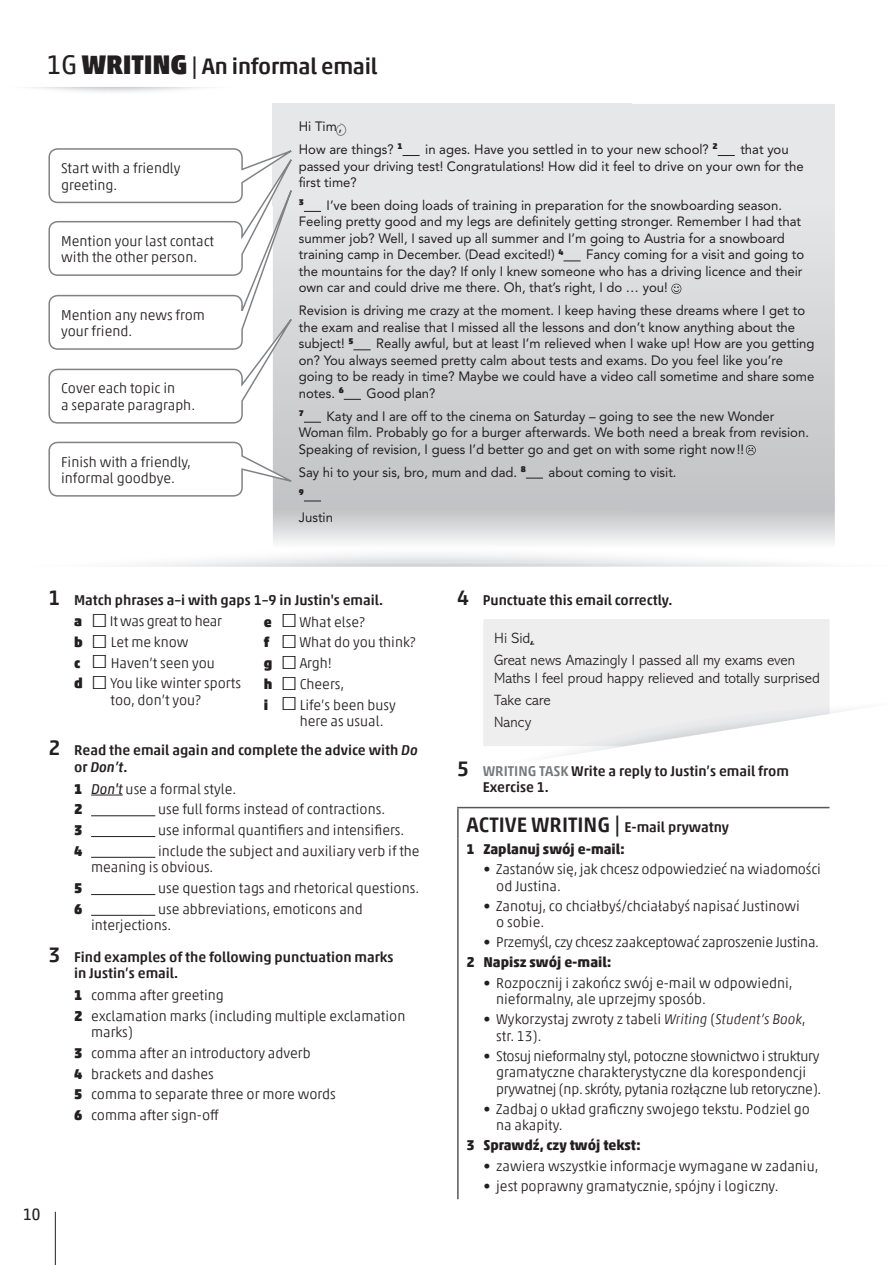
<style>
.page{position:relative;width:889px;height:1265px;background:#fff}
.page>*{position:absolute;margin:0;border:0;box-sizing:border-box;transform-origin:0 0}
.t1{font:500 22.5px "Akko Pro";letter-spacing:-.01em;color:#231f20}
.t2{font:500 21px "Akko Pro";color:#231f20}
.t3{font:16.5px "Akko Pro";color:#231f20}
.t4{font:300 15px/22.2px "Abadi MT Std";color:#231f20}
.t5{font:300 14.25px/16.5px "Akko Pro";color:#231f20}
.t6{font:300 14.25px/16.5px "Akko Pro";letter-spacing:-.02em;color:#231f20}
.t7{font:500 14.25px/16.5px "Akko Pro";color:#231f20}
.t8{font:700 14.25px "Akko Pro";color:#231f20}
.t9{font:900 14.25px "Akko Pro";color:#231f20}
.t10{font:13.5px/16.5px "Avenir LT Pro";color:#231f20}
.t11{font:900 8.25px "Akko Pro";color:#231f20;scale:1.05 1}
.s1{font-weight:400;font-size:27px}
.s2{font-weight:900;font-size:27px}
.s3{font-weight:500;font-size:21px}
.s4{font-weight:500}
.s5{font-weight:900}
.s6{font-family:"Verdana";font-weight:400;font-size:27.75px}
.s7{font-size:21px}
.s8{font-style:italic}
.s9{font-weight:400;font-style:italic}
.s10{font-family:"Akko Pro";font-weight:400;font-style:italic;font-size:14.25px}
.s11{color:#76787b}
.s12{font-size:14.25px}
</style>
<div class="page">
<img style="left:273px;top:104px;width:356px;height:439px">
<img style="left:629px;top:104px;width:205px;height:439px">
<hr style="left:91px;top:795px;width:32px;height:1px;background:#231f20">
<hr style="left:91px;top:815px;width:64px;height:1px;background:#231f20">
<hr style="left:91px;top:836px;width:64px;height:1px;background:#231f20">
<hr style="left:91px;top:857px;width:64px;height:1px;background:#231f20">
<hr style="left:91px;top:894px;width:64px;height:1px;background:#231f20">
<hr style="left:91px;top:915px;width:64px;height:1px;background:#231f20">
<hr style="left:457px;top:808px;width:1px;height:31px;background:#57585a">
<hr style="left:457px;top:807px;width:372px;height:1px;background:#57585a">
<hr style="left:457px;top:839px;width:1px;height:360px;background:#57585a">
<svg style="left:402px;top:155px;width:17px;height:1px"></svg>
<svg style="left:717px;top:155px;width:17px;height:1px"></svg>
<svg style="left:563px;top:261px;width:17px;height:1px"></svg>
<svg style="left:671px;top:284px;width:10px;height:10px"></svg>
<svg style="left:353px;top:349px;width:17px;height:1px"></svg>
<svg style="left:343px;top:399px;width:18px;height:1px"></svg>
<svg style="left:745px;top:445px;width:10px;height:10px"></svg>
<svg style="left:525px;top:478px;width:18px;height:1px"></svg>
<svg style="left:335px;top:123px;width:11px;height:13px"></svg>
<svg style="left:48px;top:130px;width:273px;height:294px"></svg>
<svg style="left:48px;top:132px;width:265px;height:218px"></svg>
<svg style="left:48px;top:441px;width:273px;height:61px"></svg>
<svg style="left:483px;top:619px;width:346px;height:127px;background:#eeeeef"></svg>
<hr style="left:55px;top:1212px;width:1px;height:53px;background:#231f20">
<h1 class="t1" style="left:46px;top:52px;width:332px"><span class="s1">1G</span> <span class="s2">WRITING</span> | An informal email</h1>
<p class="t5" style="left:61px;top:160px;width:121px">Start with a friendly greeting.</p>
<p class="t5" style="left:61px;top:232px;width:154px">Mention your last contact with the other person.</p>
<p class="t5" style="left:61px;top:306px;width:145px">Mention any news from your friend.</p>
<p class="t5" style="left:61px;top:380px;width:135px">Cover each topic in<br>a separate paragraph.</p>
<p class="t5" style="left:61px;top:453px;width:131px">Finish with a friendly, informal goodbye.</p>
<p class="t10" style="left:299px;top:115px;width:105px;line-height:23px">Hi Tim ,<br>How are things? <sup>1</sup></p>
<p class="t10" style="left:425px;top:141px;width:294px">in ages. Have you settled in to your new school? <sup>2</sup></p>
<p class="t10" style="left:299px;top:141px;width:506px;text-indent:441px">that you passed your driving test! Congratulations! How did it feel to drive on your own for the first time?</p>
<p class="t11" style="left:299px;top:197px;width:6px">3</p>
<p class="t10" style="left:299px;top:197px;width:503px;text-indent:28px">I’ve been doing loads of training in preparation for the snowboarding season.<br>Feeling pretty good and my legs are definitely getting stronger. Remember I had that summer job? Well, I saved up all summer and I’m going to Austria for a snowboard training camp in December. (Dead excited!) <sup>4</sup></p>
<p class="t10" style="left:299px;top:246px;width:507px;text-indent:287px">Fancy coming for a visit and going to the mountains for the day? If only I knew someone who has a driving licence and their own car and could drive me there. Oh, that’s right, I do … you!</p>
<p class="t10" style="left:299px;top:302px;width:507px">Revision is driving me crazy at the moment. I keep having these dreams where I get to the exam and realise that I missed all the lessons and don’t know anything about the subject! <sup>5</sup></p>
<p class="t10" style="left:299px;top:335px;width:517px;text-indent:77px">Really awful, but at least I’m relieved when I wake up! How are you getting on? You always seemed pretty calm about tests and exams. Do you feel like you’re going to be ready in time? Maybe we could have a video call sometime and share some notes. <sup>6</sup></p>
<p class="t10" style="left:366px;top:385px;width:70px">Good plan?</p>
<p class="t11" style="left:299px;top:408px;width:6px">7</p>
<p class="t10" style="left:299px;top:408px;width:511px;text-indent:28px">Katy and I are off to the cinema on Saturday – going to see the new Wonder<br>Woman film. Probably go for a burger afterwards. We both need a break from revision.<br>Speaking of revision, I guess I’d better go and get on with some right now !!</p>
<p class="t10" style="left:299px;top:463px;width:228px">Say hi to your sis, bro, mum and dad. <sup>8</sup></p>
<p class="t10" style="left:548px;top:463px;width:129px">about coming to visit.</p>
<p class="t11" style="left:299px;top:487px;width:6px">9</p>
<p class="t10" style="left:299px;top:509px;width:36px">Justin</p>
<p class="t5" style="left:74px;top:589px;width:310px;line-height:21px;text-indent:-26px"><span class="s3">1</span> <span class="s4">Match phrases a–i with gaps 1–9 in Justin's email. </span><span class="s5">a</span> <span class="s6">□</span> It was great to hear<br><span class="s5">b</span> <span class="s6">□</span> Let me know<br><span class="s5">c</span> <span class="s6">□</span> Haven’t seen you<br><span class="s5">d</span> <span class="s6">□</span> You like winter sports</p>
<p class="t5" style="left:110px;top:691px;width:92px">too, don’t you?</p>
<p class="t7" style="left:74px;top:742px;width:345px;text-indent:-26px"><span class="s7">2</span> Read the email again and complete the advice with <span class="s8">Do </span>or <span class="s8">Don’t</span>.</p>
<p class="t5" style="left:74px;top:778px;width:163px;line-height:20.7px"><span class="s5">1</span> <span class="s9">Don't</span> use a formal style.<br><span class="s5">2</span></p>
<p class="t5" style="left:264px;top:611px;width:153px;line-height:20.7px"><span class="s5">e</span> <span class="s6">□</span> What else?<br><span class="s5">f</span> <span class="s6">□</span> What do you think? <span class="s5">g</span> <span class="s6">□</span> Argh!<br><span class="s5">h</span> <span class="s6">□</span> Cheers,<br><span class="s5">i</span> <span class="s6">□</span> Life’s been busy</p>
<p class="t5" style="left:299px;top:713px;width:85px">here as usual.</p>
<p class="t5" style="left:158px;top:801px;width:228px">use full forms instead of contractions.</p>
<p class="t9" style="left:74px;top:821px;width:10px">3</p>
<p class="t5" style="left:158px;top:821px;width:247px">use informal quantifiers and intensifiers.</p>
<p class="t9" style="left:74px;top:842px;width:10px">4</p>
<p class="t5" style="left:91px;top:842px;width:330px;text-indent:67px">include the subject and auxiliary verb if the meaning is obvious.</p>
<p class="t9" style="left:74px;top:879px;width:10px">5</p>
<p class="t5" style="left:158px;top:879px;width:262px">use question tags and rhetorical questions.</p>
<p class="t9" style="left:74px;top:900px;width:10px">6</p>
<p class="t5" style="left:91px;top:900px;width:273px;text-indent:67px">use abbreviations, emoticons and interjections.</p>
<p class="t7" style="left:74px;top:948px;width:320px;text-indent:-26px"><span class="s7">3</span> Find examples of the following punctuation marks in Justin’s email.</p>
<p class="t5" style="left:74px;top:984px;width:332px;line-height:20.7px"><span class="s5">1</span> comma after greeting<br><span class="s5">2</span> exclamation marks (including multiple exclamation</p>
<p class="t5" style="left:74px;top:1021px;width:263px;line-height:20.7px;text-indent:17px">marks)<br><span class="s5">3</span> comma after an introductory adverb<br><span class="s5">4</span> brackets and dashes<br><span class="s5">5</span> comma to separate three or more words<br><span class="s5">6</span> comma after sign-off</p>
<p class="t3" style="left:23px;top:1204px;width:19px">10</p>
<p class="t7" style="left:457px;top:591px;width:217px"><span class="s7">4</span> Punctuate this email correctly.</p>
<p class="t4" style="left:494px;top:627px;width:302px">Hi Sid<span class="s10">,<br></span>Great news Amazingly I passed all my exams even</p>
<p class="t4" style="left:494px;top:667px;width:327px">Maths I feel proud happy relieved and totally surprised<br>Take care<br>Nancy</p>
<p class="t7" style="left:482px;top:762px;width:308px;text-indent:-26px"><span class="s7">5</span> <span class="s11">WRITING TASK</span> Write a reply to Justin’s email from<br>Exercise 1.</p>
<h2 class="t2" style="left:466px;top:811px;width:264px">ACTIVE WRITING | <span class="s12">E-mail prywatny</span></h2>
<p class="t8" style="left:466px;top:840px;width:160px">1 Zaplanuj swój e-mail:</p>
<p class="t5" style="left:496px;top:861px;width:326px;text-indent:-13px">• Zastanów się, jak chcesz odpowiedzieć na wiadomości od Justina.</p>
<p class="t5" style="left:496px;top:897px;width:305px;text-indent:-13px">• Zanotuj, co chciałbyś/chciałabyś napisać Justinowi o sobie.</p>
<p class="t6" style="left:483px;top:934px;width:337px">• Przemyśl, czy chcesz zaakceptować zaproszenie Justina.</p>
<p class="t8" style="left:466px;top:953px;width:147px">2 Napisz swój e-mail:</p>
<p class="t5" style="left:496px;top:974px;width:298px;text-indent:-13px">• Rozpocznij i zakończ swój e-mail w odpowiedni, nieformalny, ale uprzejmy sposób.</p>
<p class="t5" style="left:496px;top:1011px;width:311px;text-indent:-13px">• Wykorzystaj zwroty z tabeli <span class="s8">Writing</span> (<span class="s8">Student’s Book</span>, str. 13).</p>
<p class="t6" style="left:496px;top:1047px;width:326px;text-indent:-13px">• Stosuj nieformalny styl, potoczne słownictwo i struktury gramatyczne charakterystyczne dla korespondencji prywatnej (np. skróty, pytania rozłączne lub retoryczne).</p>
<p class="t5" style="left:496px;top:1100px;width:315px;text-indent:-13px">• Zadbaj o układ graficzny swojego tekstu. Podziel go na akapity.</p>
<p class="t8" style="left:466px;top:1136px;width:176px">3 Sprawdź, czy twój tekst:</p>
<p class="t5" style="left:483px;top:1157px;width:336px">• zawiera wszystkie informacje wymagane w zadaniu,</p>
<p class="t5" style="left:483px;top:1177px;width:296px">• jest poprawny gramatycznie, spójny i logiczny.</p>
</div>
